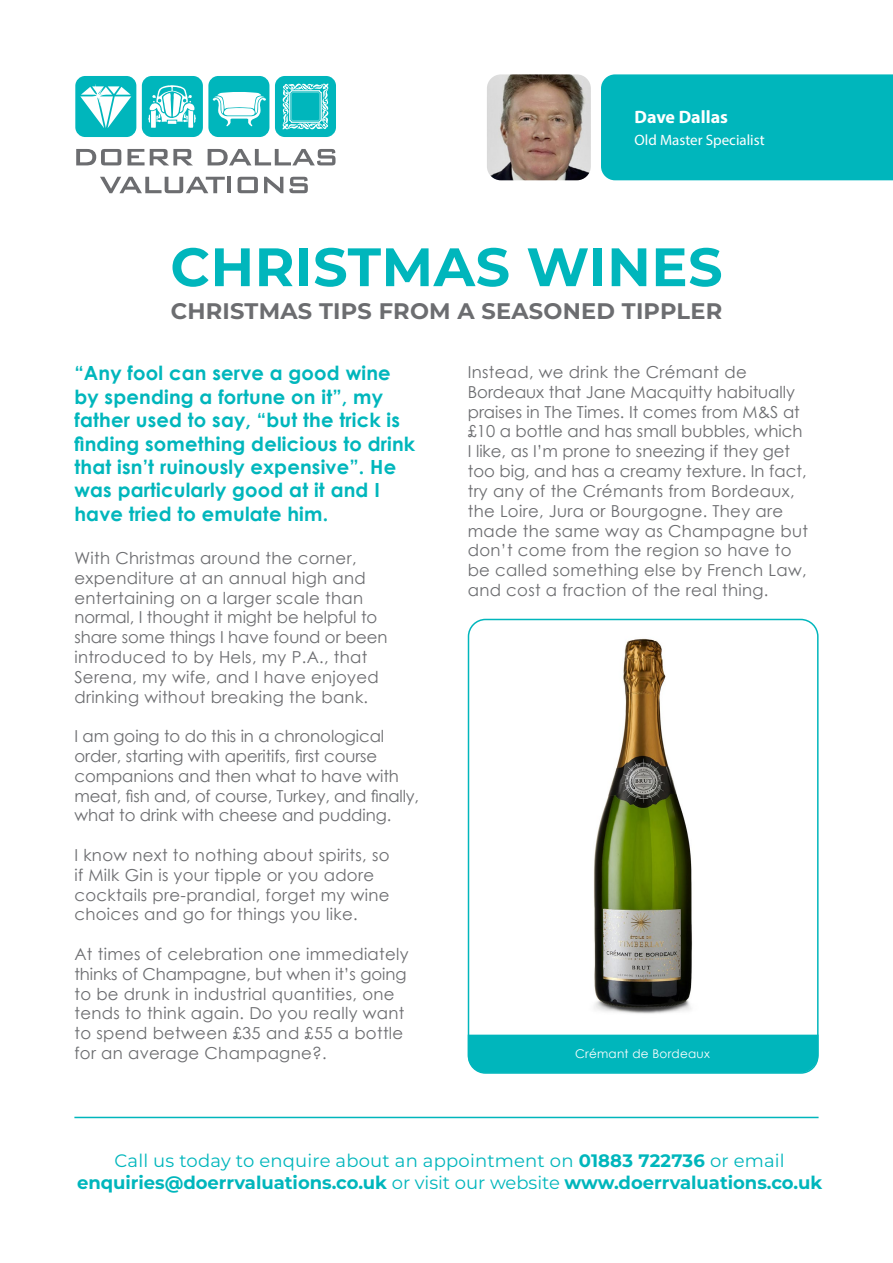
<style>
.page{position:relative;width:893px;height:1263px;background:#fff}
.page>*{position:absolute;margin:0;border:0;box-sizing:border-box;transform-origin:0 0}
.t1{font:700 54px "Montserrat";letter-spacing:.01em;color:#00b6bc}
.t2{font:700 22.5px "Montserrat";letter-spacing:.01em;color:#6c6d70}
.t3{font:700 19.5px/23.4px "Century Gothic";letter-spacing:.01em;color:#00b6bc}
.t4{font:700 18px/21.6px "Montserrat";color:#00b6bc;text-align:center}
.t5{font:700 18px "Myriad Pro";color:#fff}
.t6{font:16.5px/19.8px "Century Gothic";letter-spacing:.02em;color:#6c6d70}
.t7{font:16.5px/19.8px "Century Gothic";letter-spacing:-.005em;color:#6c6d70}
.t8{font:15px "Myriad Pro";color:#fff}
.t9{font:12px "Century Gothic";letter-spacing:.02em;color:#fff}
.s1{font-weight:400}
</style>
<div class="page">
<hr style="left:74px;top:1117px;width:745px;height:1px;background:#00b6bc">
<div style="left:601px;top:74px;width:292px;height:106px;background:#00b6bc"></div>
<img style="left:487px;top:74px;width:104px;height:106px">
<img style="left:594px;top:638px;width:98px;height:376px">
<div style="left:468px;top:619px;width:351px;height:455px;border:2px solid #00b6bc;border-radius:17px"></div>
<div style="left:468px;top:1035px;width:351px;height:38px;background:#00b6bc"></div>
<div style="left:75px;top:76px;width:61px;height:61px;background:#00b6bc;border-radius:10px"></div>
<div style="left:142px;top:76px;width:61px;height:61px;background:#00b6bc;border-radius:10px"></div>
<div style="left:208px;top:76px;width:61px;height:61px;background:#00b6bc;border-radius:10px"></div>
<div style="left:275px;top:76px;width:61px;height:61px;background:#00b6bc;border-radius:10px"></div>
<svg style="left:80px;top:84px;width:51px;height:44px"></svg>
<svg style="left:282px;top:83px;width:47px;height:47px"></svg>
<svg style="left:212px;top:92px;width:54px;height:34px"></svg>
<svg style="left:148px;top:85px;width:48px;height:43px"></svg>
<svg style="left:76px;top:149px;width:45px;height:16px"></svg>
<svg style="left:128px;top:149px;width:65px;height:16px"></svg>
<svg style="left:208px;top:149px;width:127px;height:16px"></svg>
<svg style="left:100px;top:177px;width:125px;height:16px"></svg>
<hr style="left:228px;top:177px;width:3px;height:16px;background:#6c6d70">
<svg style="left:238px;top:177px;width:20px;height:16px"></svg>
<svg style="left:264px;top:177px;width:19px;height:16px"></svg>
<svg style="left:289px;top:177px;width:19px;height:16px"></svg>
<p class="t5" style="left:634px;top:105px;width:95px">Dave Dallas</p>
<p class="t8" style="left:634px;top:131px;width:132px">Old Master Specialist</p>
<h1 class="t1" style="left:170px;top:228px;width:554px">CHRISTMAS WINES</h1>
<h2 class="t2" style="left:171px;top:295px;width:553px">CHRISTMAS TIPS FROM A SEASONED TIPPLER</h2>
<p class="t3" style="left:74px;top:361px;width:342px">“Any fool can serve a good wine by spending a fortune on it”, my father used to say, “but the trick is finding something delicious to drink that isn’t ruinously expensive”. He was particularly good at it and I have tried to emulate him.</p>
<p class="t6" style="left:74px;top:548px;width:315px">With Christmas around the corner, expenditure at an annual high and entertaining on a larger scale than normal, I thought it might be helpful to share some things I have found or been introduced to by Hels, my P.A., that Serena, my wife, and I have enjoyed drinking without breaking the bank.</p>
<p class="t7" style="left:74px;top:726px;width:346px">I am going to do this in a chronological order, starting with aperitifs, first course companions and then what to have with meat, fish and, of course, Turkey, and finally, what to drink with cheese and pudding.</p>
<p class="t6" style="left:74px;top:845px;width:317px">I know next to nothing about spirits, so if Milk Gin is your tipple or you adore cocktails pre-prandial, forget my wine choices and go for things you like.</p>
<p class="t6" style="left:74px;top:944px;width:336px">At times of celebration one immediately thinks of Champagne, but when it’s going to be drunk in industrial quantities, one tends to think again. Do you really want to spend between £35 and £55 a bottle for an average Champagne?.</p>
<p class="t6" style="left:468px;top:362px;width:342px">Instead, we drink the Crémant de Bordeaux that Jane Macquitty habitually praises in The Times. It comes from M&amp;S at £10 a bottle and has small bubbles, which I like, as I’m prone to sneezing if they get too big, and has a creamy texture. In fact, try any of the Crémants from Bordeaux, the Loire, Jura or Bourgogne. They are made the same way as Champagne but don’t come from the region so have to be called something else by French Law, and cost a fraction of the real thing.</p>
<p class="t9" style="left:575px;top:1045px;width:136px">Crémant de Bordeaux</p>
<p class="t4" style="left:77px;top:1149px;width:747px"><span class="s1">Call us today to enquire about an appointment on</span> 01883 722736 <span class="s1">or email </span>enquiries@doerrvaluations.co.uk <span class="s1">or visit our website</span> www.doerrvaluations.co.uk</p>
</div>
